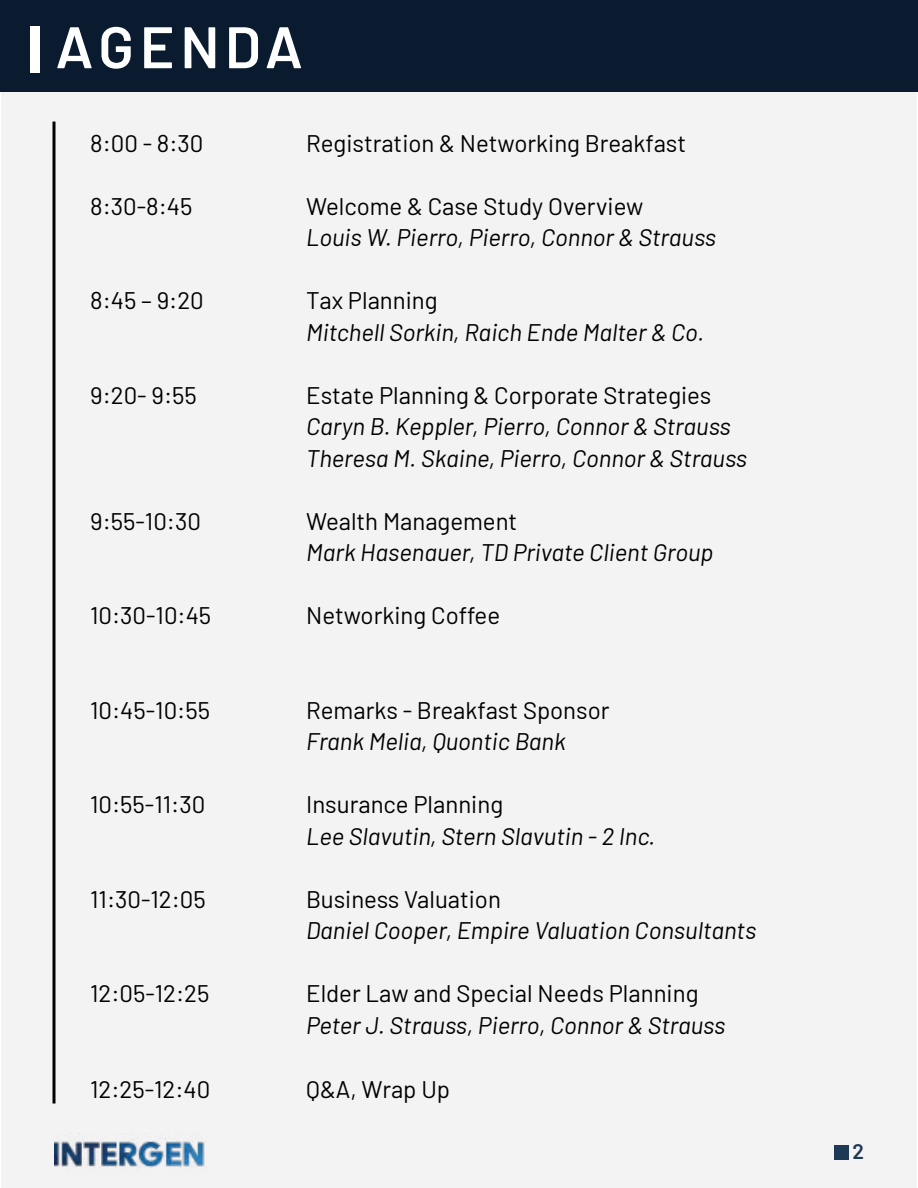
<style>
.page{position:relative;width:918px;height:1188px;background:#fff}
.page>*{position:absolute;margin:0;border:0;box-sizing:border-box;transform-origin:0 0}
.t1{font:600 58.5px "Barlow";letter-spacing:.09em;color:#fff}
.t2{font:24px "Barlow";color:#000}
.t3{font:italic 24px/31.5px "Barlow";color:#000}
.t4{font:600 21px "Barlow";color:#1f3c5a}
</style>
<div class="page">
<div style="left:0;top:0;width:918px;height:92px;background:#0a1b2f"></div>
<div style="left:30px;top:26px;width:10px;height:46px;background:#fff"></div>
<div style="left:1px;top:92px;width:916px;height:1096px;background:#f3f3f3"></div>
<h1 class="t1" style="left:56px;top:4px;width:249px">AGENDA</h1>
<p class="t2" style="left:90px;top:126px;width:115px">8:00 - 8:30</p>
<p class="t2" style="left:306px;top:126px;width:382px">Registration &amp; Networking Breakfast</p>
<p class="t2" style="left:90px;top:189px;width:104px">8:30-8:45</p>
<p class="t2" style="left:306px;top:189px;width:339px">Welcome &amp; Case Study Overview</p>
<p class="t3" style="left:306px;top:220px;width:411px">Louis W. Pierro, Pierro, Connor &amp; Strauss</p>
<p class="t2" style="left:90px;top:283px;width:115px">8:45 – 9:20</p>
<p class="t2" style="left:306px;top:283px;width:133px">Tax Planning</p>
<p class="t3" style="left:306px;top:314px;width:400px">Mitchell Sorkin, Raich Ende Malter &amp; Co.</p>
<p class="t2" style="left:90px;top:378px;width:108px">9:20- 9:55</p>
<p class="t2" style="left:306px;top:378px;width:407px">Estate Planning &amp; Corporate Strategies</p>
<p class="t3" style="left:306px;top:409px;width:442px">Caryn B. Keppler, Pierro, Connor &amp; Strauss<br>Theresa M. Skaine, Pierro, Connor &amp; Strauss</p>
<p class="t2" style="left:90px;top:504px;width:112px">9:55-10:30</p>
<p class="t2" style="left:306px;top:504px;width:213px">Wealth Management</p>
<p class="t3" style="left:306px;top:535px;width:409px">Mark Hasenauer, TD Private Client Group</p>
<p class="t2" style="left:90px;top:598px;width:123px">10:30-10:45</p>
<p class="t2" style="left:306px;top:598px;width:196px">Networking Coffee</p>
<p class="t2" style="left:90px;top:693px;width:121px">10:45-10:55</p>
<p class="t2" style="left:306px;top:693px;width:305px">Remarks - Breakfast Sponsor</p>
<p class="t3" style="left:306px;top:724px;width:261px">Frank Melia, Quontic Bank</p>
<p class="t2" style="left:90px;top:787px;width:117px">10:55-11:30</p>
<p class="t2" style="left:306px;top:787px;width:199px">Insurance Planning</p>
<p class="t3" style="left:306px;top:818px;width:351px">Lee Slavutin, Stern Slavutin - 2 Inc.</p>
<p class="t2" style="left:90px;top:882px;width:117px">11:30-12:05</p>
<p class="t2" style="left:306px;top:882px;width:196px">Business Valuation</p>
<p class="t3" style="left:306px;top:913px;width:452px">Daniel Cooper, Empire Valuation Consultants</p>
<p class="t2" style="left:90px;top:976px;width:121px">12:05-12:25</p>
<p class="t2" style="left:306px;top:976px;width:394px">Elder Law and Special Needs Planning</p>
<p class="t3" style="left:306px;top:1007px;width:421px">Peter J. Strauss, Pierro, Connor &amp; Strauss</p>
<p class="t2" style="left:90px;top:1072px;width:122px">12:25-12:40</p>
<p class="t2" style="left:306px;top:1072px;width:145px">Q&amp;A, Wrap Up</p>
<p class="t4" style="left:852px;top:1136px;width:13px">2</p>
</div>
